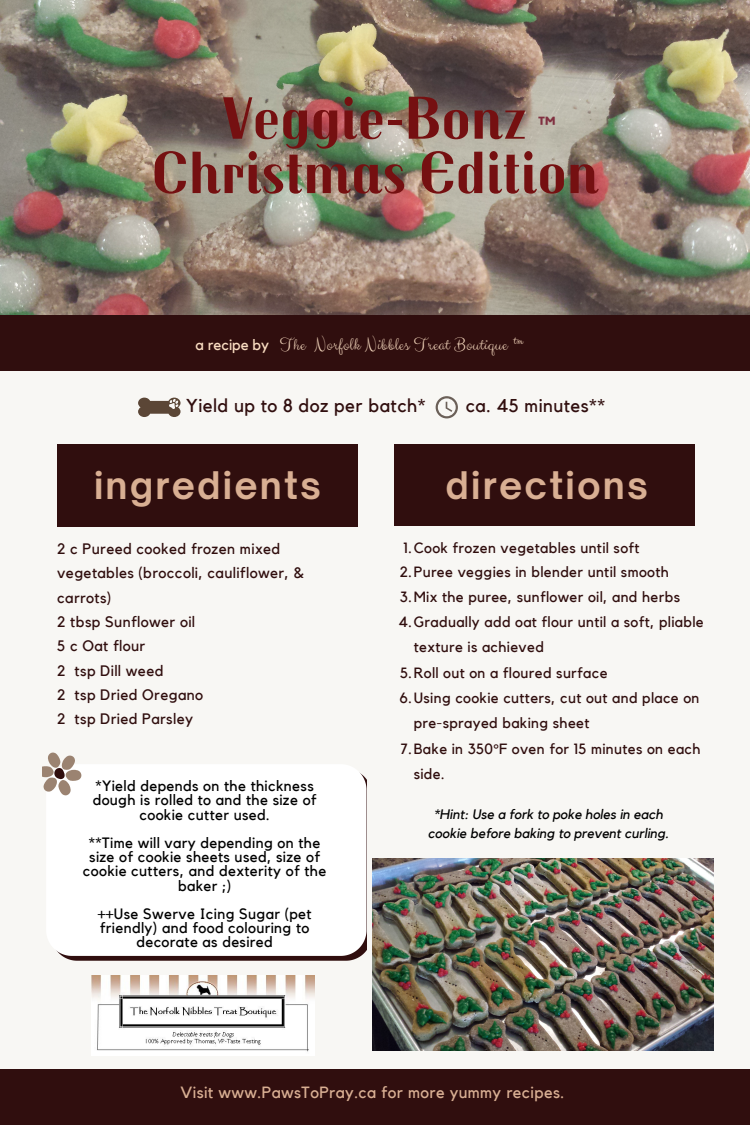
<style>
.page{position:relative;width:750px;height:1125px;background:#f8f7f4}
.page>*{position:absolute;margin:0;border:0;box-sizing:border-box;transform-origin:0 0}
.t1{font:700 60px "Trochut";color:#751011}
.t2{font:700 36.38px "Open Sauce One";letter-spacing:.06em;color:#d9af93}
.t3{font:700 27.5px "Kollektif";color:#803040}
.t4{font:18.62px "Kollektif";letter-spacing:.025em;color:#300e0e}
.t5{font:18.5px "Kollektif";letter-spacing:.025em;color:#300e0e}
.t6{font:17.62px "Clicker Script";letter-spacing:.025em;color:#faddc2}
.t7{font:16.25px "Kollektif";letter-spacing:.025em;color:#d9af93}
.t8{font:15.12px/24.4px "Kollektif";letter-spacing:.025em;color:#300e0e}
.t9{font:15px/14.2px "Kollektif";letter-spacing:.025em;color:#000;text-align:center}
.t10{font:15px "Kollektif";color:#faddc2}
.t11{font:14.88px/25.2px "Kollektif";letter-spacing:.025em;color:#300e0e}
.t12{font:italic 13.75px/18.8px "Kollektif";color:#000;text-align:center}
</style>
<div class="page">
<img style="left:0;top:0;width:750px;height:315px">
<div style="left:57px;top:445px;width:301px;height:81px;background:#300e0e"></div>
<div style="left:0;top:1069px;width:750px;height:56px;background:#300e0e"></div>
<div style="left:394px;top:444px;width:301px;height:82px;background:#300e0e"></div>
<div style="left:0;top:315px;width:750px;height:56px;background:#300e0e"></div>
<svg style="left:62px;top:956px;width:299px;height:4px"></svg>
<div style="left:47px;top:765px;width:320px;height:191px;background:#fff"></div>
<svg style="left:42px;top:753px;width:39px;height:42px"></svg>
<svg style="left:436px;top:396px;width:22px;height:22px"></svg>
<svg style="left:138px;top:398px;width:42px;height:19px"></svg>
<img style="left:92px;top:976px;width:223px;height:79px">
<img style="left:372px;top:858px;width:342px;height:192px">
<p class="t1" style="left:223px;top:81px;width:306px">Veggie-Bonz</p>
<p class="t1" style="left:151px;top:135px;width:449px">Christmas Edition</p>
<p class="t3" style="left:538px;top:114px;width:20px">™</p>
<p class="t10" style="left:196px;top:338px;width:75px">a recipe by</p>
<p class="t6" style="left:280px;top:333px;width:246px">The Norfolk Nibbles Treat Boutique ™</p>
<p class="t4" style="left:186px;top:397px;width:241px">Yield up to 8 doz per batch*</p>
<p class="t5" style="left:466px;top:397px;width:141px">ca. 45 minutes**</p>
<p class="t2" style="left:94px;top:462px;width:229px">ingredients</p>
<p class="t2" style="left:446px;top:462px;width:204px">directions</p>
<p class="t8" style="left:57px;top:537px;width:248px">2 c Pureed cooked frozen mixed vegetables (broccoli, cauliflower, &amp; carrots)</p>
<p class="t8" style="left:57px;top:610px;width:139px">2 tbsp Sunflower oil</p>
<p class="t8" style="left:57px;top:634px;width:89px">5 c Oat flour</p>
<p class="t8" style="left:57px;top:659px;width:108px">2 tsp Dill weed</p>
<p class="t8" style="left:57px;top:683px;width:147px">2 tsp Dried Oregano</p>
<p class="t8" style="left:57px;top:708px;width:137px">2 tsp Dried Parsley</p>
<p class="t9" style="left:93px;top:779px;width:225px">*Yield depends on the thickness dough is rolled to and the size of cookie cutter used.</p>
<p class="t9" style="left:83px;top:836px;width:245px">**Time will vary depending on the size of cookie sheets used, size of cookie cutters, and dexterity of the baker ;)</p>
<p class="t9" style="left:98px;top:907px;width:215px">++Use Swerve Icing Sugar (pet friendly) and food colouring to decorate as desired</p>
<p class="t11" style="left:404px;top:536px;width:238px">1.Cook frozen vegetables until soft</p>
<p class="t11" style="left:400px;top:560px;width:271px">2.Puree veggies in blender until smooth</p>
<p class="t11" style="left:400px;top:584px;width:282px">3.Mix the puree, sunflower oil, and herbs</p>
<p class="t11" style="left:414px;top:610px;width:292px;text-indent:-15px">4.Gradually add oat flour until a soft, pliable texture is achieved</p>
<p class="t11" style="left:400px;top:660px;width:209px">5.Roll out on a floured surface</p>
<p class="t11" style="left:414px;top:686px;width:287px;text-indent:-14px">6.Using cookie cutters, cut out and place on pre-sprayed baking sheet</p>
<p class="t11" style="left:414px;top:736px;width:288px;text-indent:-13px">7.Bake in 350°F oven for 15 minutes on each side.</p>
<p class="t12" style="left:428px;top:806px;width:242px">*Hint: Use a fork to poke holes in each cookie before baking to prevent curling.</p>
<p class="t7" style="left:181px;top:1085px;width:385px">Visit www.PawsToPray.ca for more yummy recipes.</p>
</div>
